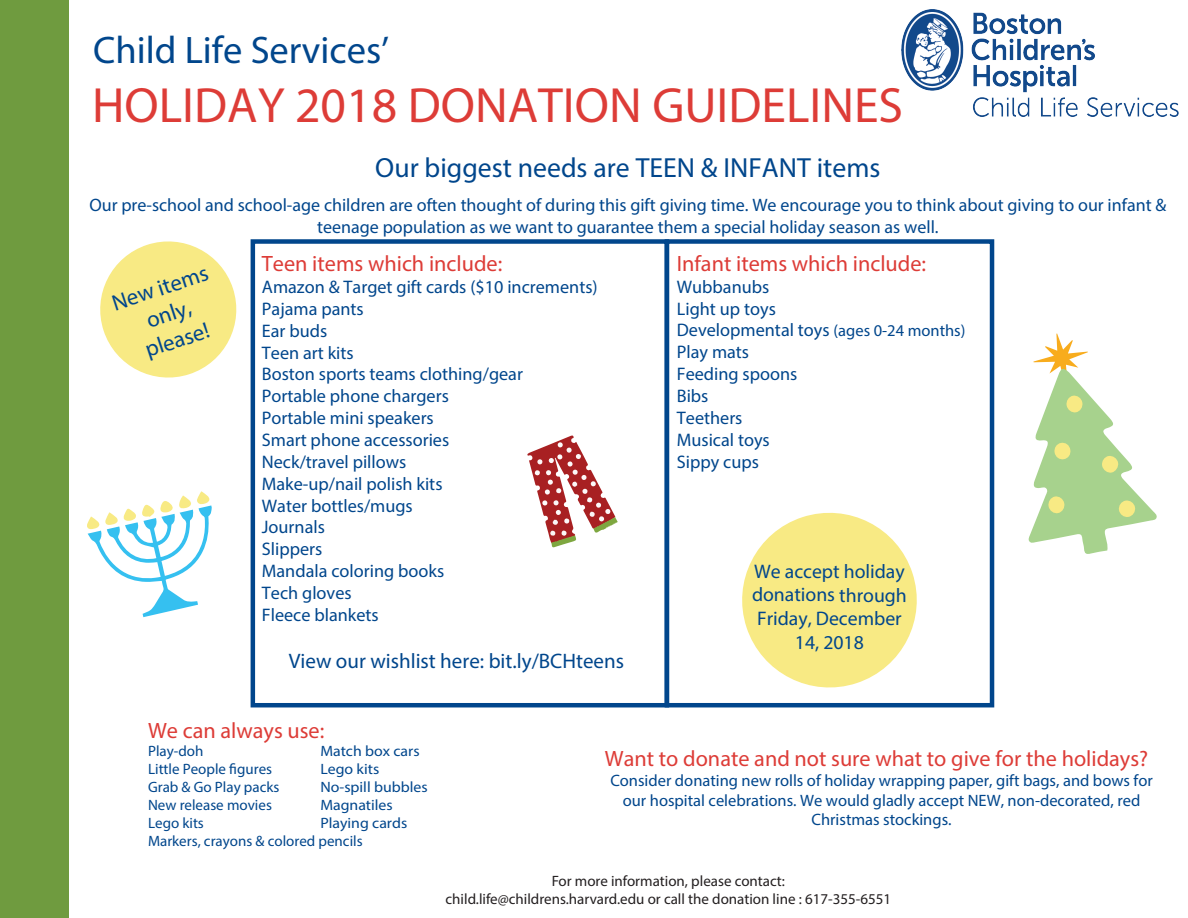
<style>
.page{position:relative;width:1188px;height:918px;background:#fff}
.page>*{position:absolute;margin:0;border:0;box-sizing:border-box;transform-origin:0 0}
.t1{font:49.65px "Museo 700";color:#dd3c37}
.t2{font:38.55px "Museo Sans 700";color:#01468c}
.t3{font:27.75px "Museo Sans 700";color:#01468c}
.t4{font:22.65px/27.3px "Museo Sans 300";color:#01468c;text-align:center}
.t5{font:22.2px "Museo Sans 700";color:#dd3c37}
.t6{font:21px "Museo Sans 300";color:#01468c}
.t7{font:19.65px/23.7px "Museo Sans 300";letter-spacing:-.005em;color:#01468c;text-align:center}
.t8{font:18.15px/21.9px "Museo Sans 300";color:#01468c}
.t9{font:18px/21.6px "Museo Sans 700";color:#01468c;text-align:center}
.t10{font:16.5px/19.8px "Museo Sans 300";color:#01468c;text-align:center}
.t11{font:15px/18px "Myriad Pro";color:#231f20;text-align:center}
.t12{font:15px/18px "Museo Sans 300";color:#01468c}
.t13{font:15px/18px "Museo Sans 300";color:#01468c;scale:1.05 1}
.s1{font-size:16.5px}
</style>
<div class="page">
<svg style="left:742px;top:512px;width:175px;height:176px"></svg>
<div style="left:0;top:0;width:69px;height:918px;background:#6f9b3f"></div>
<div style="left:251px;top:239px;width:418px;height:468px;border:4px solid #01468c"></div>
<div style="left:665px;top:239px;width:329px;height:468px;border:4px solid #01468c"></div>
<svg style="left:87px;top:491px;width:125px;height:126px"></svg>
<svg style="left:1028px;top:334px;width:129px;height:220px"></svg>
<svg style="left:527px;top:435px;width:91px;height:113px"></svg>
<svg style="left:100px;top:241px;width:137px;height:137px"></svg>
<img style="left:901px;top:9px;width:278px;height:107px">
<h2 class="t2" style="left:93px;top:26px;width:298px">Child Life Services’</h2>
<h1 class="t1" style="left:92px;top:74px;width:812px">HOLIDAY 2018 DONATION GUIDELINES</h1>
<h3 class="t3" style="left:375px;top:151px;width:507px">Our biggest needs are TEEN &amp; INFANT items</h3>
<p class="t9" style="left:89px;top:194px;width:1079px">Our pre-school and school-age children are often thought of during this gift giving time. We encourage you to think about giving to our infant &amp; teenage population as we want to guarantee them a special holiday season as well.</p>
<p class="t5" style="left:262px;top:250px;width:242px">Teen items which include:</p>
<p class="t8" style="left:262px;top:276px;width:337px">Amazon &amp; Target gift cards ($10 increments)<br>Pajama pants<br>Ear buds<br>Teen art kits<br>Boston sports teams clothing/gear<br>Portable phone chargers<br>Portable mini speakers<br>Smart phone accessories<br>Neck/travel pillows<br>Make-up/nail polish kits<br>Water bottles/mugs<br>Journals<br>Slippers<br>Mandala coloring books<br>Tech gloves<br>Fleece blankets</p>
<p class="t6" style="left:289px;top:648px;width:337px">View our wishlist here: bit.ly/BCHteens</p>
<p class="t5" style="left:677px;top:250px;width:251px">Infant items which include:</p>
<p class="t8" style="left:677px;top:275px;width:290px">Wubbanubs<br>Light up toys<br>Developmental toys <span class="s1">(ages 0-24 months)<br></span>Play mats<br>Feeding spoons<br>Bibs<br>Teethers<br>Musical toys<br>Sippy cups</p>
<p class="t4" style="left:108px;top:290px;width:102px;rotate:-18deg">New items only, please!</p>
<p class="t7" style="left:752px;top:559px;width:156px">We accept holiday donations through<br>Friday, December<br>14, 2018</p>
<p class="t5" style="left:148px;top:717px;width:178px">We can always use:</p>
<p class="t12" style="left:148px;top:742px;width:216px">Play-doh<br>Little People figures<br>Grab &amp; Go Play packs<br>New release movies<br>Lego kits<br>Markers, crayons &amp; colored pencils</p>
<p class="t13" style="left:320px;top:742px;width:104px">Match box cars<br>Lego kits<br>No-spill bubbles<br>Magnatiles<br>Playing cards</p>
<p class="t5" style="left:605px;top:745px;width:545px">Want to donate and not sure what to give for the holidays?</p>
<p class="t10" style="left:610px;top:770px;width:544px">Consider donating new rolls of holiday wrapping paper, gift bags, and bows for our hospital celebrations. We would gladly accept NEW, non-decorated, red<br>Christmas stockings.</p>
<p class="t11" style="left:446px;top:872px;width:447px">For more information, please contact:<br>child.life@childrens.harvard.edu or call the donation line : 617-355-6551</p>
</div>
